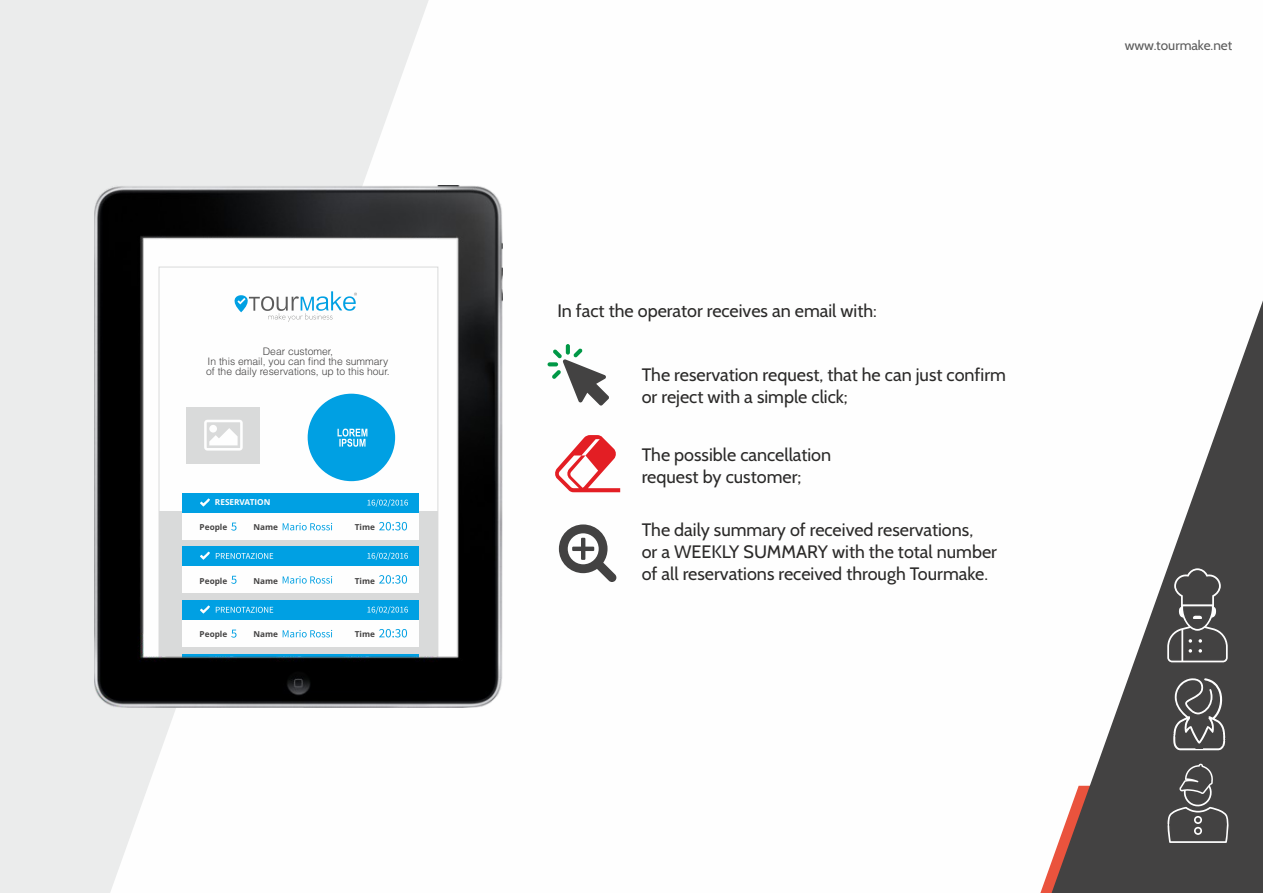
<style>
.page{position:relative;width:1263px;height:893px;background:#fff}
.page>*{position:absolute;margin:0;border:0;box-sizing:border-box;transform-origin:0 0}
.t1{font:18px/21.9px "Cabin";color:#2b2a29}
.t2{font:13.5px "Cabin";color:#5b5b5b}
.t3{font:300 10.35px/10.4px "Helvetica LT Std";color:#434242;text-align:center}
.t4{font:700 8.25px "Open Sans";color:#434242}
.t5{font:700 8.25px "Open Sans";color:#fefefe}
</style>
<div class="page">
<svg style="left:1097px;top:301px;width:166px;height:463px"></svg>
<svg style="left:0;top:0;width:433px;height:893px;fill:#ebecec"></svg>
<svg style="left:1171px;top:676px;width:56px;height:77px;background:#636262"></svg>
<svg style="left:1165px;top:566px;width:65px;height:99px;background:#5a5959"></svg>
<svg style="left:1040px;top:764px;width:223px;height:129px;background:#635c5b"></svg>
<svg style="left:547px;top:362px;width:11px;height:4px"></svg>
<svg style="left:566px;top:344px;width:4px;height:11px"></svg>
<svg style="left:552px;top:348px;width:57px;height:58px"></svg>
<svg style="left:555px;top:435px;width:65px;height:57px"></svg>
<svg style="left:559px;top:524px;width:57px;height:58px"></svg>
<img style="left:95px;top:186px;width:407px;height:521px">
<p class="t3" style="left:206px;top:347px;width:185px">Dear customer,<br>In this email, you can find the summary of the daily reservations, up to this hour.</p>
<p class="t5" style="left:215px;top:499px;width:57px">RESERVATION</p>
<p class="t4" style="left:200px;top:523px;width:29px">People</p>
<p class="t4" style="left:253px;top:523px;width:26px">Name</p>
<p class="t4" style="left:355px;top:523px;width:22px">Time</p>
<p class="t4" style="left:200px;top:577px;width:29px">People</p>
<p class="t4" style="left:253px;top:577px;width:26px">Name</p>
<p class="t4" style="left:355px;top:577px;width:22px">Time</p>
<p class="t4" style="left:200px;top:631px;width:29px">People</p>
<p class="t4" style="left:253px;top:631px;width:26px">Name</p>
<p class="t4" style="left:355px;top:631px;width:22px">Time</p>
<p class="t1" style="left:557px;top:300px;width:321px">In fact the operator receives an email with:</p>
<p class="t1" style="left:642px;top:363px;width:366px">The reservation request, that he can just confirm or reject with a simple click;</p>
<p class="t1" style="left:642px;top:444px;width:191px">The possible cancellation request by customer;</p>
<p class="t1" style="left:642px;top:518px;width:357px">The daily summary of received reservations,<br>or a WEEKLY SUMMARY with the total number of all reservations received through Tourmake.</p>
<p class="t2" style="left:1125px;top:37px;width:109px">www.tourmake.net</p>
</div>
